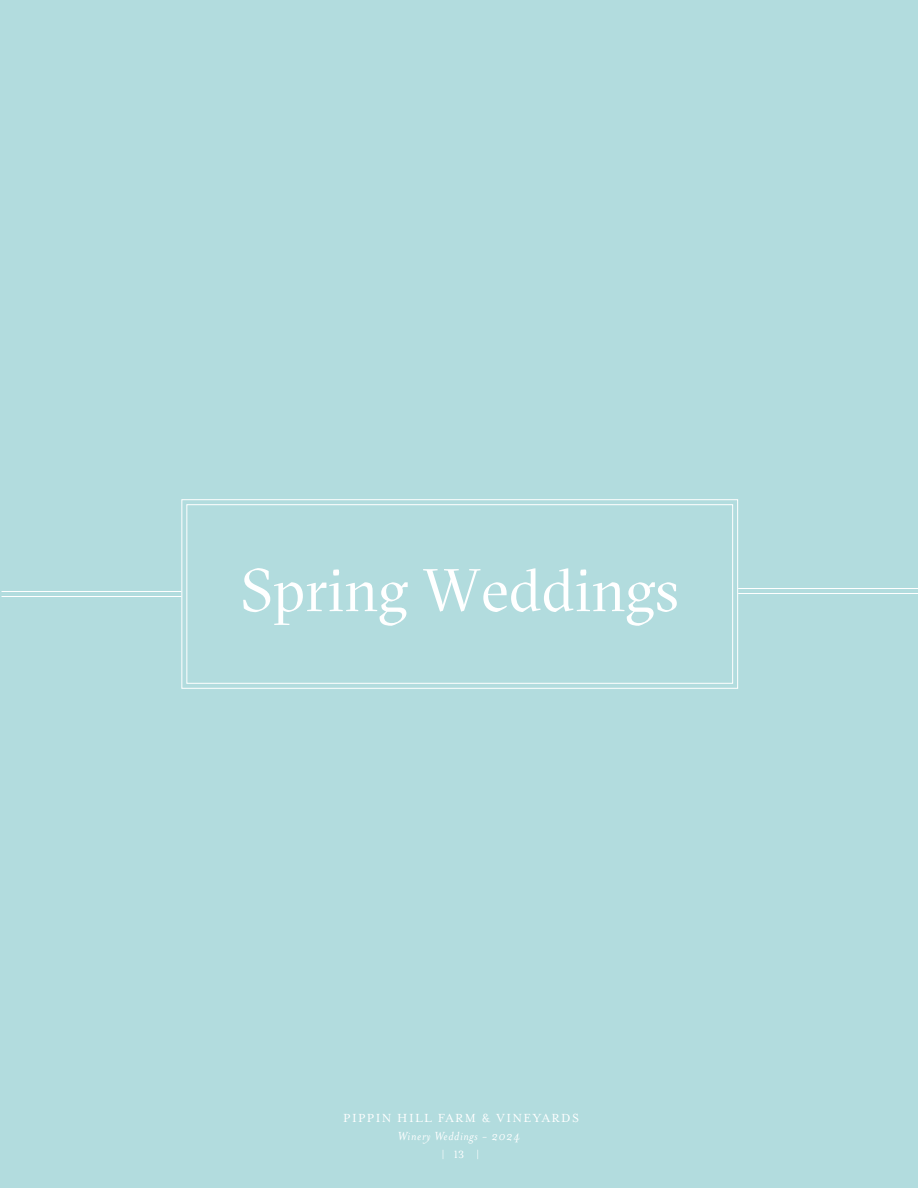
<style>
.page{position:relative;width:918px;height:1188px;background:#fff}
.page>*{position:absolute;margin:0;border:0;box-sizing:border-box;transform-origin:0 0}
.t1{font:60px "GT Sectra Fine Trial";color:#fff}
.t2{font:13.5px "Mrs Eaves OT";letter-spacing:.1em;color:#fff}
.t3{font:italic 13.5px "Mrs Eaves OT";letter-spacing:.05em;color:#fff}
.t4{font:12px "Mrs Eaves OT";color:#fff}
</style>
<div class="page">
<div style="left:1px;top:0;width:917px;height:1188px;background:#b2dcde"></div>
<svg style="left:181px;top:499px;width:558px;height:190px"></svg>
<div style="left:186px;top:504px;width:547px;height:180px;border:1px solid #fff"></div>
<hr style="left:2px;top:596px;width:179px;height:1px;background:#fff">
<hr style="left:2px;top:591px;width:179px;height:1px;background:#fff">
<hr style="left:738px;top:593px;width:180px;height:1px;background:#fff">
<hr style="left:738px;top:588px;width:180px;height:1px;background:#fff">
<p class="t1" style="left:241px;top:568px;width:440px">Spring Weddings</p>
<p class="t2" style="left:343px;top:1110px;width:237px">PIPPIN HILL FARM &amp; VINEYARDS</p>
<p class="t3" style="left:398px;top:1128px;width:124px">Winery Weddings - 2024</p>
<p class="t4" style="left:442px;top:1148px;width:39px">| 13 |</p>
</div>
